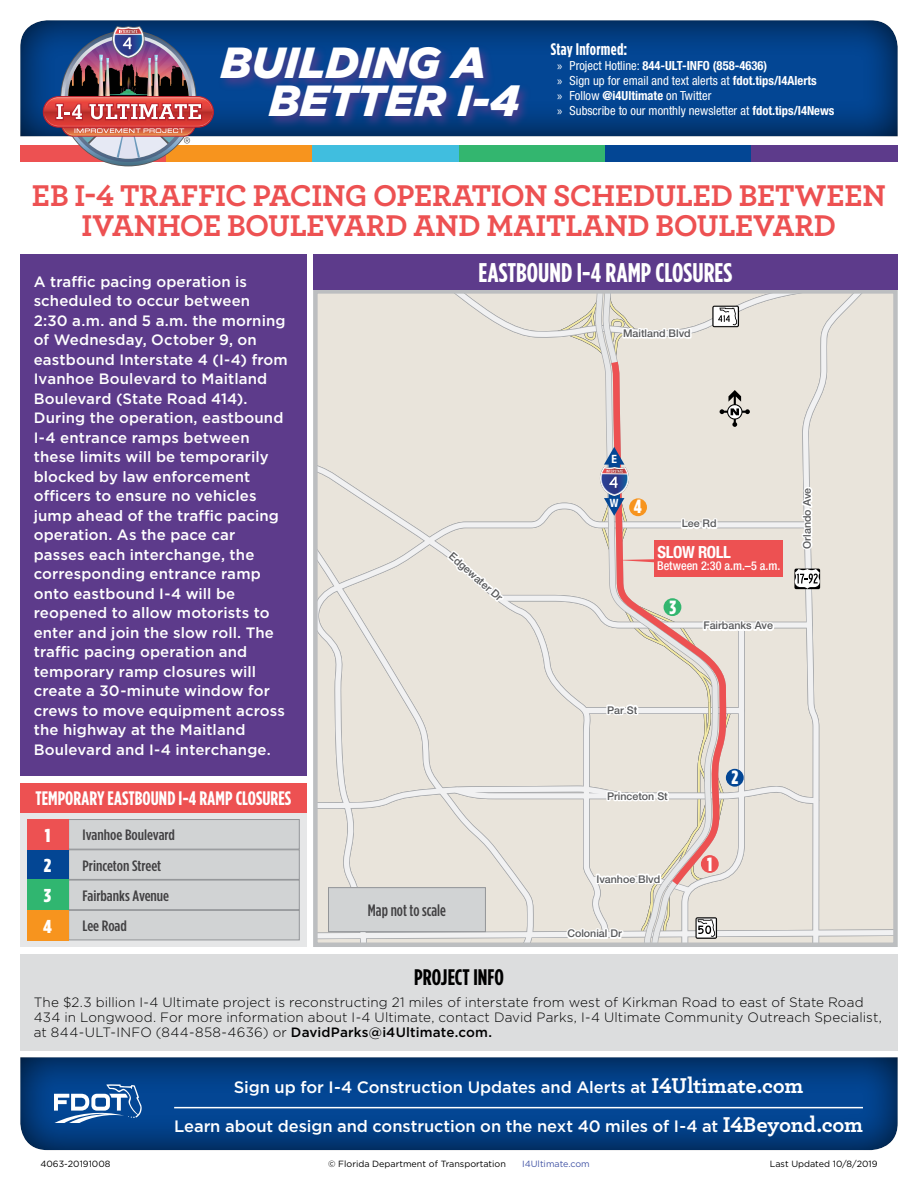
<style>
.page{position:relative;width:918px;height:1188px;background:#fff}
.page>*{position:absolute;margin:0;border:0;box-sizing:border-box;transform-origin:0 0}
.t1{font:italic 900 43.5px/37.5px "Gotham";color:#fff}
.Alert_Header{font:700 31.5px/30px "Archer";letter-spacing:-.01em;color:#ed5152;text-align:center}
.Alert_Header-2{font:700 27px "Gotham Condensed";color:#fff}
.t2{font:700 22.5px "Gotham Condensed";color:#000}
.Alert_Header-3{font:700 19.5px "Gotham Condensed";letter-spacing:.005em;color:#fff}
.t3{font:900 19.05px "Gotham Condensed";color:#fff}
.Numbered_Colored_Box{font:900 18.75px "Gotham Condensed";color:#fff;scale:1.12 1}
.t4{font:700 16.8px "Gotham Condensed";letter-spacing:.015em;color:#fff}
.t5{font:700 condensed 16.8px "Helvetica Neue";letter-spacing:-.025em;color:#fff}
.t6{font:500 16.5px "Gotham";letter-spacing:-.005em;color:#fff}
.Street_Names_Gray_Bo{font:500 16.5px "Gotham Condensed";color:#414042}
.Alert_Bar{font:500 15px/19.5px "Gotham";letter-spacing:.01em;color:#fff}
.Street_Names_Gray_Bo-2{font:500 15px "Gotham Condensed";color:#414042;scale:1.12 1}
.body_content{font:300 13.5px/15px "Gotham";letter-spacing:.01em;color:#000}
.t7{font:condensed 12.6px/15px "Helvetica Neue LT Std";color:#fff}
.t8{font:500 condensed 12.15px "Helvetica Neue";color:#fff}
.t9{font:700 condensed 11.4px "Helvetica Neue";color:#fff}
.t10{font:500 10.65px "Helvetica Neue";color:#58595b}
.t11{font:9px "Gotham";color:#000}
.t12{font:9px "Gotham";color:#4456a6}
.s1{font-family:"Myriad Pro";font-stretch:normal}
.s2{font-weight:700}
.s3{font-weight:500}
.s4{font-family:"Archer";font-weight:700;font-size:22.5px}
</style>
<div class="page">
<div style="left:20px;top:20px;width:878px;height:118px;background:#000;opacity:.75"></div>
<div style="left:20px;top:145px;width:146px;height:17px;background:#ed5152"></div>
<div style="left:166px;top:145px;width:147px;height:17px;background:#f7941e"></div>
<div style="left:313px;top:145px;width:146px;height:17px;background:#40bedf"></div>
<div style="left:459px;top:145px;width:146px;height:17px;background:#33b66f"></div>
<div style="left:605px;top:145px;width:146px;height:17px;background:#034694"></div>
<div style="left:751px;top:145px;width:147px;height:17px;background:#5d3b8b"></div>
<img style="left:44px;top:24px;width:168px;height:142px">
<div style="left:218px;top:44px;width:314px;height:85px;background:#5d3b8b;opacity:.75"></div>
<div style="left:19px;top:1056px;width:880px;height:96px;background:#000;opacity:.75"></div>
<svg style="left:54px;top:1084px;width:88px;height:39px"></svg>
<hr style="left:174px;top:1107px;width:689px;height:1px;background:#fff">
<div style="left:20px;top:254px;width:286px;height:522px;background:#5d3b8b"></div>
<svg style="left:318px;top:294px;width:575px;height:648px;background:#e7dfd7"></svg>
<div style="left:313px;top:289px;width:585px;height:658px;border:4px solid #bcbec0"></div>
<div style="left:329px;top:888px;width:156px;height:44px;background:#d1d3d4"></div>
<div style="left:328px;top:887px;width:158px;height:45px;border:1px solid #939598"></div>
<div style="left:313px;top:254px;width:585px;height:35px;background:#5d3b8b"></div>
<div style="left:20px;top:954px;width:878px;height:97px;background:#dcddde"></div>
<div style="left:20px;top:801px;width:286px;height:146px;background:#e6e7e8"></div>
<div style="left:20px;top:783px;width:286px;height:29px;background:#ed5152"></div>
<div style="left:69px;top:850px;width:230px;height:29px;background:#d1d3d4"></div>
<div style="left:68px;top:849px;width:232px;height:31px;border:1px solid #939598"></div>
<div style="left:27px;top:849px;width:41px;height:31px;background:#034694"></div>
<div style="left:69px;top:820px;width:230px;height:29px;background:#d1d3d4"></div>
<div style="left:68px;top:819px;width:232px;height:30px;border:1px solid #939598"></div>
<div style="left:27px;top:819px;width:41px;height:30px;background:#ed5152"></div>
<div style="left:69px;top:910px;width:230px;height:30px;background:#d1d3d4"></div>
<div style="left:68px;top:910px;width:232px;height:30px;border:1px solid #939598"></div>
<div style="left:27px;top:910px;width:41px;height:30px;background:#f7941e"></div>
<div style="left:69px;top:880px;width:230px;height:30px;background:#d1d3d4"></div>
<div style="left:68px;top:880px;width:232px;height:30px;border:1px solid #939598"></div>
<div style="left:27px;top:880px;width:41px;height:30px;background:#30b670"></div>
<h1 class="t1" style="left:269px;top:44px;width:252px;text-indent:-48px">BUILDING A<br>BETTER I-4</h1>
<p class="t4" style="left:551px;top:39px;width:78px">Stay Informed:</p>
<p class="t7" style="left:557px;top:58px;width:279px"><span class="s1">»</span> Project Hotline: <span class="s2">844-ULT-INFO (858-4636)<br></span><span class="s1">»</span> Sign up for email and text alerts at <span class="s2">fdot.tips/I4Alerts<br></span><span class="s1">»</span> Follow <span class="s2">@i4Ultimate</span> on Twitter<br><span class="s1">»</span> Subscribe to our monthly newsletter at <span class="s2">fdot.tips/I4News</span></p>
<p class="Alert_Header" style="left:32px;top:178px;width:856px">EB I-4 TRAFFIC PACING OPERATION SCHEDULED BETWEEN<br>IVANHOE BOULEVARD AND MAITLAND BOULEVARD</p>
<p class="Alert_Bar" style="left:34px;top:272px;width:256px">A traffic pacing operation is scheduled to occur between<br>2:30 a.m. and 5 a.m. the morning of Wednesday, October 9, on eastbound Interstate 4 (I-4) from<br>Ivanhoe Boulevard to Maitland<br>Boulevard (State Road 414).<br>During the operation, eastbound<br>I-4 entrance ramps between these limits will be temporarily blocked by law enforcement officers to ensure no vehicles jump ahead of the traffic pacing operation. As the pace car passes each interchange, the corresponding entrance ramp onto eastbound I-4 will be reopened to allow motorists to enter and join the slow roll. The traffic pacing operation and temporary ramp closures will create a 30-minute window for crews to move equipment across the highway at the Maitland<br>Boulevard and I-4 interchange.</p>
<p class="Alert_Header-3" style="left:35px;top:787px;width:257px">TEMPORARY EASTBOUND I-4 RAMP CLOSURES</p>
<p class="Numbered_Colored_Box" style="left:45px;top:824px;width:7px">1</p>
<p class="Street_Names_Gray_Bo-2" style="left:83px;top:826px;width:84px">Ivanhoe Boulevard</p>
<p class="Numbered_Colored_Box" style="left:44px;top:854px;width:8px">2</p>
<p class="Street_Names_Gray_Bo-2" style="left:83px;top:857px;width:72px">Princeton Street</p>
<p class="Numbered_Colored_Box" style="left:44px;top:885px;width:8px">3</p>
<p class="Street_Names_Gray_Bo-2" style="left:83px;top:887px;width:79px">Fairbanks Avenue</p>
<p class="Numbered_Colored_Box" style="left:43px;top:915px;width:9px">4</p>
<p class="Street_Names_Gray_Bo-2" style="left:83px;top:917px;width:41px">Lee Road</p>
<p class="Alert_Header-2" style="left:479px;top:257px;width:255px">EASTBOUND I-4 RAMP CLOSURES</p>
<p class="t10" style="left:623px;top:327px;width:69px">Maitland Blvd</p>
<p class="t10" style="left:455px;top:550px;width:69px;rotate:41deg">Edgewater Dr</p>
<p class="Street_Names_Gray_Bo" style="left:368px;top:901px;width:79px">Map not to scale</p>
<p class="t9" style="left:611px;top:452px;width:7px">E</p>
<p class="t9" style="left:610px;top:496px;width:10px">W</p>
<p class="t3" style="left:634px;top:495px;width:9px">4</p>
<p class="t10" style="left:682px;top:517px;width:36px">Lee Rd</p>
<p class="t5" style="left:658px;top:542px;width:75px">SLOW ROLL</p>
<p class="t8" style="left:657px;top:559px;width:125px">Between 2:30 a.m.–5 a.m.</p>
<p class="t3" style="left:670px;top:596px;width:8px">3</p>
<p class="t10" style="left:703px;top:619px;width:71px">Fairbanks Ave</p>
<p class="t10" style="left:801px;top:549px;width:62px;rotate:-90deg">Orlando Ave</p>
<p class="t10" style="left:607px;top:704px;width:32px">Par St</p>
<p class="t10" style="left:607px;top:790px;width:62px">Princeton St</p>
<p class="t10" style="left:596px;top:873px;width:65px">Ivanhoe Blvd</p>
<p class="t10" style="left:567px;top:927px;width:56px">Colonial Dr</p>
<p class="t3" style="left:731px;top:766px;width:8px">2</p>
<p class="t3" style="left:707px;top:853px;width:7px">1</p>
<p class="t2" style="left:414px;top:964px;width:91px">PROJECT INFO</p>
<p class="body_content" style="left:34px;top:994px;width:850px">The $2.3 billion I-4 Ultimate project is reconstructing 21 miles of interstate from west of Kirkman Road to east of State Road<br>434 in Longwood. For more information about I-4 Ultimate, contact David Parks, I-4 Ultimate Community Outreach Specialist, at 844-ULT-INFO (844-858-4636) or <span class="s3">DavidParks@i4Ultimate.com.</span></p>
<p class="t6" style="left:234px;top:1077px;width:571px">Sign up for I-4 Construction Updates and Alerts at <span class="s4">I4Ultimate.com</span></p>
<p class="t6" style="left:174px;top:1115px;width:690px">Learn about design and construction on the next 40 miles of I-4 at <span class="s4">I4Beyond.com</span></p>
<p class="t11" style="left:40px;top:1158px;width:71px">4063-20191008</p>
<p class="t11" style="left:328px;top:1158px;width:179px">© Florida Department of Transportation</p>
<p class="t12" style="left:522px;top:1158px;width:69px">I4Ultimate.com</p>
<p class="t11" style="left:770px;top:1158px;width:109px">Last Updated 10/8/2019</p>
</div>
